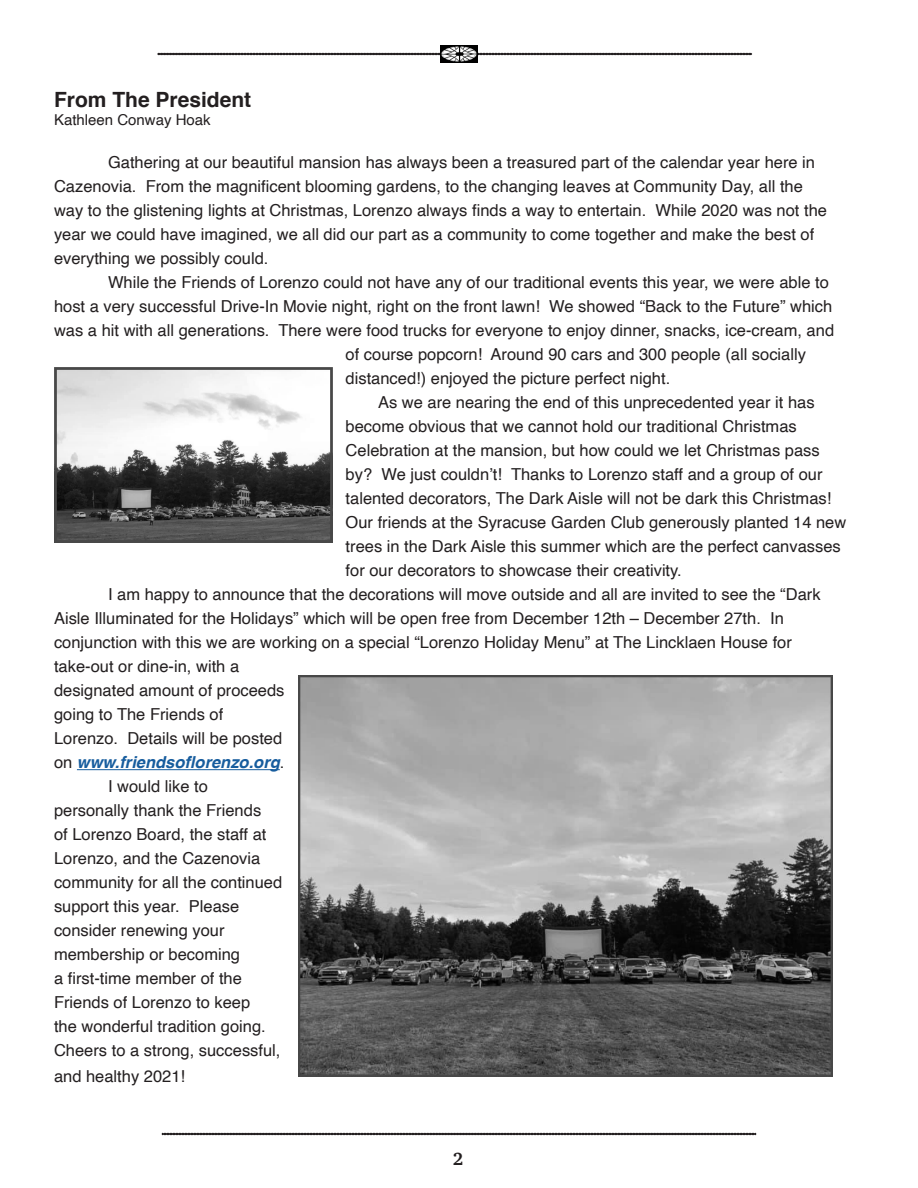
<style>
.page{position:relative;width:918px;height:1188px;background:#fff}
.page>*{position:absolute;margin:0;border:0;box-sizing:border-box;transform-origin:0 0}
.t1{font:700 21px "Helvetica";color:#231f20}
.t2{font:700 18px "Charter";color:#231f20}
.t3{font:16.5px/24px "Helvetica";color:#231f20}
.t4{font:15px "Helvetica";color:#231f20}
.s1{font-weight:700;font-style:italic;color:#175d9e}
</style>
<div class="page">
<svg style="left:158px;top:53px;width:594px;height:2px"></svg>
<svg style="left:162px;top:1133px;width:594px;height:2px"></svg>
<img style="left:441px;top:45px;width:36px;height:18px">
<hr style="left:77px;top:769px;width:203px;height:1px;background:#175d9e">
<img style="left:54px;top:368px;width:278px;height:175px">
<img style="left:298px;top:675px;width:535px;height:402px">
<p class="t1" style="left:54px;top:82px;width:199px">From The President</p>
<p class="t4" style="left:54px;top:108px;width:158px">Kathleen Conway Hoak</p>
<p class="t3" style="left:54px;top:151px;width:775px;text-indent:54px">Gathering at our beautiful mansion has always been a treasured part of the calendar year here in Cazenovia. From the magnificent blooming gardens, to the changing leaves at Community Day, all the way to the glistening lights at Christmas, Lorenzo always finds a way to entertain. While 2020 was not the year we could have imagined, we all did our part as a community to come together and make the best of everything we possibly could.</p>
<p class="t3" style="left:108px;top:271px;width:722px">While the Friends of Lorenzo could not have any of our traditional events this year, we were able to</p>
<p class="t3" style="left:54px;top:295px;width:780px">host a very successful Drive-In Movie night, right on the front lawn! We showed “Back to the Future” which</p>
<p class="t3" style="left:54px;top:319px;width:782px">was a hit with all generations. There were food trucks for everyone to enjoy dinner, snacks, ice-cream, and</p>
<p class="t3" style="left:346px;top:343px;width:462px">of course popcorn! Around 90 cars and 300 people (all socially</p>
<p class="t3" style="left:346px;top:367px;width:326px">distanced!) enjoyed the picture perfect night.</p>
<p class="t3" style="left:346px;top:391px;width:502px;text-indent:32px">As we are nearing the end of this unprecedented year it has become obvious that we cannot hold our traditional Christmas Celebration at the mansion, but how could we let Christmas pass by? We just couldn’t! Thanks to Lorenzo staff and a group of our talented decorators, The Dark Aisle will not be dark this Christmas!<br>Our friends at the Syracuse Garden Club generously planted 14 new trees in the Dark Aisle this summer which are the perfect canvasses for our decorators to showcase their creativity.</p>
<p class="t3" style="left:54px;top:583px;width:768px;text-indent:54px">I am happy to announce that the decorations will move outside and all are invited to see the “Dark Aisle Illuminated for the Holidays” which will be open free from December 12th – December 27th. In conjunction with this we are working on a special “Lorenzo Holiday Menu” at The Lincklaen House for take-out or dine-in, with a<br>designated amount of proceeds<br>going to The Friends of<br>Lorenzo. Details will be posted<br>on <span class="s1">www.friendsoflorenzo.org</span>.</p>
<p class="t3" style="left:54px;top:775px;width:230px;text-indent:54px">I would like to personally thank the Friends<br>of Lorenzo Board, the staff at<br>Lorenzo, and the Cazenovia community for all the continued support this year. Please consider renewing your membership or becoming<br>a first-time member of the<br>Friends of Lorenzo to keep<br>the wonderful tradition going.<br>Cheers to a strong, successful,</p>
<p class="t3" style="left:54px;top:1065px;width:133px">and healthy 2021!</p>
<p class="t2" style="left:453px;top:1143px;width:12px">2</p>
</div>
